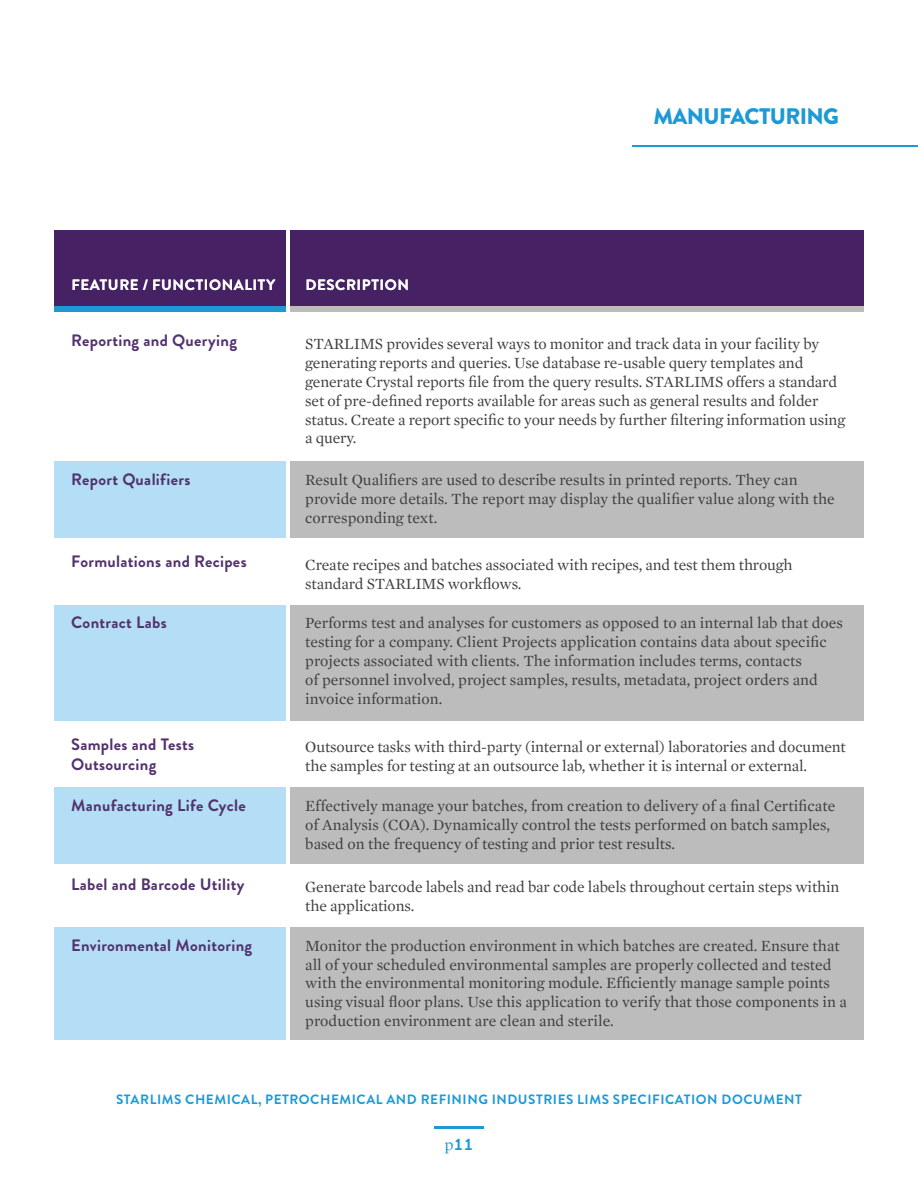
<style>
.page{position:relative;width:918px;height:1188px;background:#fff}
.page>*{position:absolute;margin:0;border:0;box-sizing:border-box;transform-origin:0 0}
.t1{font:900 22.5px "Brandon Grotesque";letter-spacing:-.03em;color:#1d99d6}
.t2{font:700 16.5px/19.8px "Brandon Grotesque";letter-spacing:.02em;color:#53326e}
.t3{font:700 16.5px "Brandon Grotesque";color:#1d99d6}
.t4{font:15.75px/18.9px "Mercury Text G1";color:#3e3e3f}
.t5{font:700 15px "Brandon Grotesque";letter-spacing:.04em;color:#fff}
.t6{font:700 13.5px "Brandon Grotesque";letter-spacing:.04em;color:#1d99d6}
.s1{font-family:"Mercury Text G1";font-weight:400}
</style>
<div class="page">
<hr style="left:434px;top:1126px;width:50px;height:3px;background:#1d99d6">
<div style="left:54px;top:236px;width:231px;height:76px;background:#1d99d6"></div>
<div style="left:290px;top:236px;width:574px;height:76px;background:#bdbcbc"></div>
<div style="left:290px;top:230px;width:574px;height:76px;background:#462264"></div>
<div style="left:54px;top:230px;width:231px;height:76px;background:#462264"></div>
<hr style="left:633px;top:145px;width:285px;height:1px;background:#1d99d6">
<div style="left:54px;top:462px;width:231px;height:76px;background:#b3def5"></div>
<div style="left:54px;top:605px;width:231px;height:115px;background:#b3def5"></div>
<div style="left:54px;top:787px;width:231px;height:77px;background:#b3def5"></div>
<div style="left:54px;top:927px;width:231px;height:113px;background:#b3def5"></div>
<div style="left:290px;top:462px;width:574px;height:76px;background:#bdbcbc"></div>
<div style="left:290px;top:605px;width:574px;height:115px;background:#bdbcbc"></div>
<div style="left:290px;top:787px;width:574px;height:77px;background:#bdbcbc"></div>
<div style="left:290px;top:927px;width:574px;height:113px;background:#bdbcbc"></div>
<p class="t5" style="left:71px;top:274px;width:205px">FEATURE / FUNCTIONALITY</p>
<p class="t5" style="left:305px;top:274px;width:105px">DESCRIPTION</p>
<h1 class="t1" style="left:654px;top:101px;width:187px">MANUFACTURING</h1>
<p class="t2" style="left:71px;top:331px;width:167px">Reporting and Querying</p>
<p class="t4" style="left:305px;top:334px;width:541px">STARLIMS provides several ways to monitor and track data in your facility by generating reports and queries. Use database re-usable query templates and generate Crystal reports file from the query results. STARLIMS offers a standard set of pre-defined reports available for areas such as general results and folder status. Create a report specific to your needs by further filtering information using a query.</p>
<p class="t2" style="left:71px;top:470px;width:121px">Report Qualifiers</p>
<p class="t4" style="left:305px;top:471px;width:531px">Result Qualifiers are used to describe results in printed reports. They can provide more details. The report may display the qualifier value along with the corresponding text.</p>
<p class="t2" style="left:71px;top:552px;width:177px">Formulations and Recipes</p>
<p class="t4" style="left:305px;top:555px;width:489px">Create recipes and batches associated with recipes, and test them through standard STARLIMS workflows.</p>
<p class="t2" style="left:71px;top:613px;width:97px">Contract Labs</p>
<p class="t4" style="left:305px;top:614px;width:539px">Performs test and analyses for customers as opposed to an internal lab that does testing for a company. Client Projects application contains data about specific projects associated with clients. The information includes terms, contacts<br>of personnel involved, project samples, results, metadata, project orders and invoice information.</p>
<p class="t2" style="left:71px;top:735px;width:124px">Samples and Tests<br>Outsourcing</p>
<p class="t4" style="left:305px;top:738px;width:542px">Outsource tasks with third-party (internal or external) laboratories and document the samples for testing at an outsource lab, whether it is internal or external.</p>
<p class="t2" style="left:71px;top:795px;width:176px">Manufacturing Life Cycle</p>
<p class="t4" style="left:305px;top:796px;width:532px">Effectively manage your batches, from creation to delivery of a final Certificate of Analysis (COA). Dynamically control the tests performed on batch samples, based on the frequency of testing and prior test results.</p>
<p class="t2" style="left:71px;top:875px;width:175px">Label and Barcode Utility</p>
<p class="t4" style="left:305px;top:877px;width:536px">Generate barcode labels and read bar code labels throughout certain steps within the applications.</p>
<p class="t2" style="left:71px;top:935px;width:182px">Environmental Monitoring</p>
<p class="t4" style="left:305px;top:936px;width:543px">Monitor the production environment in which batches are created. Ensure that all of your scheduled environmental samples are properly collected and tested with the environmental monitoring module. Efficiently manage sample points using visual floor plans. Use this application to verify that those components in a production environment are clean and sterile.</p>
<p class="t6" style="left:116px;top:1090px;width:687px">STARLIMS CHEMICAL, PETROCHEMICAL AND REFINING INDUSTRIES LIMS SPECIFICATION DOCUMENT</p>
<p class="t3" style="left:444px;top:1133px;width:31px"><span class="s1">p</span>11</p>
</div>
